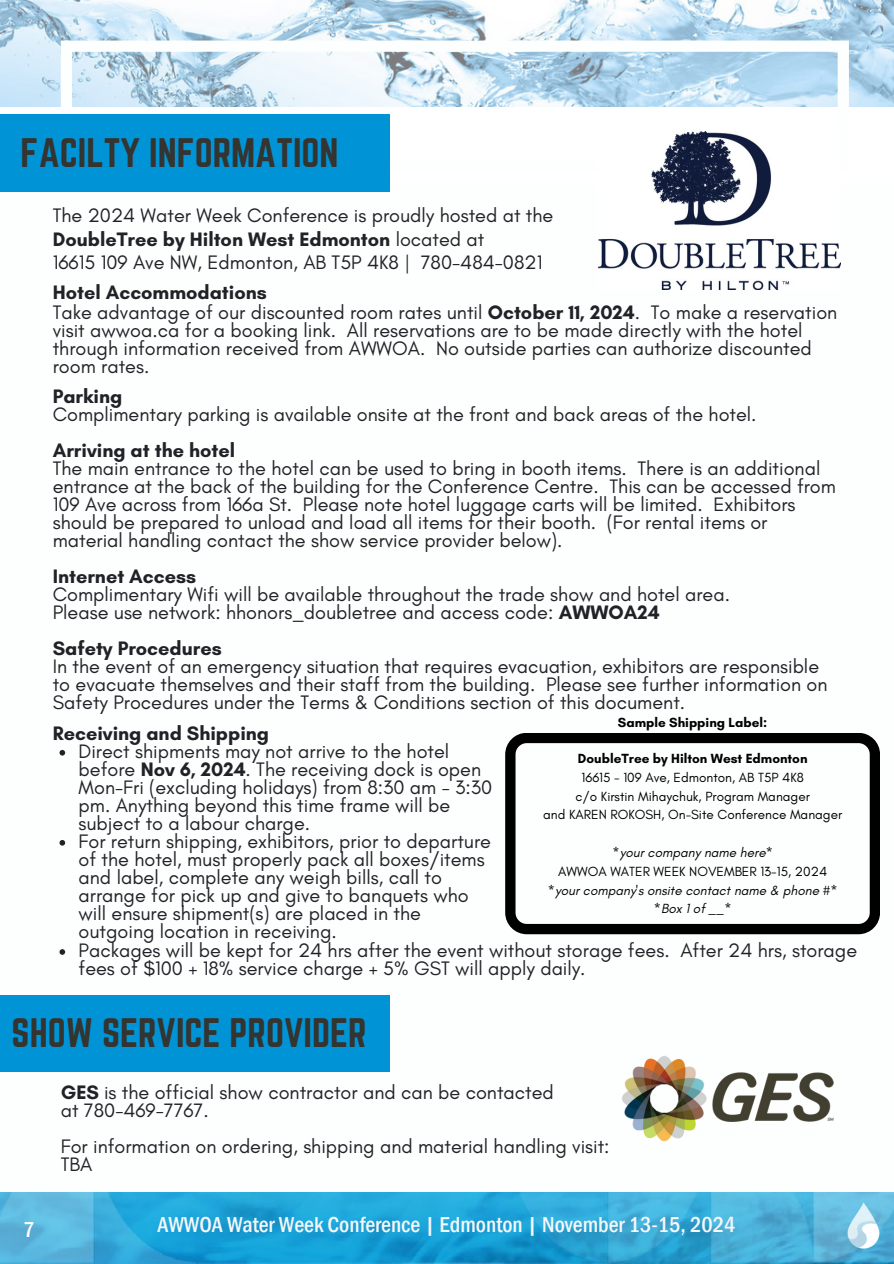
<style>
.page{position:relative;width:894px;height:1264px;background:#fff}
.page>*{position:absolute;margin:0;border:0;box-sizing:border-box;transform-origin:0 0}
.t1{font:36px "Norwester";color:#343431}
.t2{font:500 condensed 22.2px "Franklin Gothic";color:#f6f7f9}
.t3{font:500 condensed 22.2px "Franklin Gothic";color:#fff}
.t4{font:19.8px/18px "Glacial Indifference";color:#212227}
.t5{font:700 19.8px "Glacial Indifference";color:#212227}
.t6{font:13.5px/18.8px "Glacial Indifference";color:#000;text-align:center}
.t7{font:italic 13.5px/18.8px "Glacial Indifference";color:#000;text-align:center}
.t8{font:700 13.5px "Glacial Indifference";color:#000}
.s1{font-weight:700}
</style>
<div class="page">
<img style="left:621px;top:1056px;width:213px;height:86px">
<div style="left:0;top:995px;width:389px;height:76px;background:#0094d6"></div>
<img style="left:0;top:0;width:893px;height:107px">
<svg style="left:61px;top:40px;width:787px;height:133px"></svg>
<img style="left:598px;top:131px;width:242px;height:159px">
<div style="left:0;top:115px;width:389px;height:76px;background:#0094d6"></div>
<img style="left:0;top:1192px;width:893px;height:71px">
<img style="left:833px;top:1192px;width:60px;height:70px">
<svg style="left:505px;top:733px;width:374px;height:201px"></svg>
<svg style="left:59px;top:750px;width:6px;height:5px"></svg>
<svg style="left:59px;top:840px;width:6px;height:5px"></svg>
<svg style="left:59px;top:949px;width:6px;height:5px"></svg>
<h1 class="t1" style="left:21px;top:131px;width:319px">FACILTY INFORMATION</h1>
<p class="t4" style="left:53px;top:203px;width:502px;line-height:23.7px">The 2024 Water Week Conference is proudly hosted at the<br><span class="s1">DoubleTree by Hilton West Edmonton</span> located at<br>16615 109 Ave NW, Edmonton, AB T5P 4K8 | 780-484-0821</p>
<p class="t4" style="left:53px;top:282px;width:785px;line-height:20.2px"><span class="s1">Hotel Accommodations<br></span>Take advantage of our discounted room rates until <span class="s1">October 11, 2024</span>. To make a reservation</p>
<p class="t4" style="left:53px;top:321px;width:760px">visit awwoa.ca for a booking link. All reservations are to be made directly with the hotel through information received from AWWOA. No outside parties can authorize discounted room rates.</p>
<p class="t5" style="left:53px;top:384px;width:71px">Parking</p>
<p class="t4" style="left:53px;top:405px;width:705px">Complimentary parking is available onsite at the front and back areas of the hotel.</p>
<p class="t5" style="left:53px;top:438px;width:184px">Arriving at the hotel</p>
<p class="t4" style="left:53px;top:459px;width:784px">The main entrance to the hotel can be used to bring in booth items. There is an additional entrance at the back of the building for the Conference Centre. This can be accessed from 109 Ave across from 166a St. Please note hotel luggage carts will be limited. Exhibitors should be prepared to unload and load all items for their booth. (For rental items or material handling contact the show service provider below).</p>
<p class="t5" style="left:53px;top:564px;width:145px">Internet Access</p>
<p class="t4" style="left:53px;top:585px;width:678px">Complimentary Wifi will be available throughout the trade show and hotel area.<br>Please use network: hhonors_doubletree and access code: <span class="s1">AWWOA24</span></p>
<p class="t5" style="left:53px;top:636px;width:170px">Safety Procedures</p>
<p class="t4" style="left:53px;top:657px;width:776px">In the event of an emergency situation that requires evacuation, exhibitors are responsible to evacuate themselves and their staff from the building. Please see further information on<br>Safety Procedures under the Terms &amp; Conditions section of this document.</p>
<p class="t8" style="left:617px;top:714px;width:151px">Sample Shipping Label:</p>
<p class="t5" style="left:53px;top:721px;width:218px">Receiving and Shipping</p>
<p class="t4" style="left:79px;top:742px;width:415px">Direct shipments may not arrive to the hotel before <span class="s1">Nov 6, 2024</span>. The receiving dock is open Mon-Fri (excluding holidays) from 8:30 am - 3:30 pm. Anything beyond this time frame will be subject to a labour charge.<br>For return shipping, exhibitors, prior to departure of the hotel, must properly pack all boxes/items and label, complete any weigh bills, call to arrange for pick up and give to banquets who will ensure shipment(s) are placed in the outgoing location in receiving.</p>
<p class="t8" style="left:577px;top:750px;width:231px">DoubleTree by Hilton West Edmonton</p>
<p class="t6" style="left:543px;top:767px;width:300px">16615 - 109 Ave, Edmonton, AB T5P 4K8<br>c/o Kirstin Mihaychuk, Program Manager<br>and KAREN ROKOSH, On-Site Conference Manager</p>
<p class="t7" style="left:612px;top:842px;width:162px">*your company name here*</p>
<p class="t6" style="left:558px;top:861px;width:270px">AWWOA WATER WEEK NOVEMBER 13-15, 2024</p>
<p class="t7" style="left:547px;top:880px;width:291px">*your company's onsite contact name &amp; phone #* *Box 1 of __*</p>
<p class="t4" style="left:79px;top:941px;width:779px">Packages will be kept for 24 hrs after the event without storage fees. After 24 hrs, storage fees of $100 + 18% service charge + 5% GST will apply daily.</p>
<h1 class="t1" style="left:12px;top:1011px;width:356px">SHOW SERVICE PROVIDER</h1>
<p class="t4" style="left:61px;top:1082px;width:494px"><span class="s1">GES</span> is the official show contractor and can be contacted at 780-469-7767.</p>
<p class="t4" style="left:61px;top:1136px;width:550px">For information on ordering, shipping and material handling visit:<br>TBA</p>
<p class="t3" style="left:23px;top:1216px;width:13px">7</p>
<p class="t2" style="left:157px;top:1211px;width:579px">AWWOA Water Week Conference | Edmonton | November 13-15, 2024</p>
</div>
